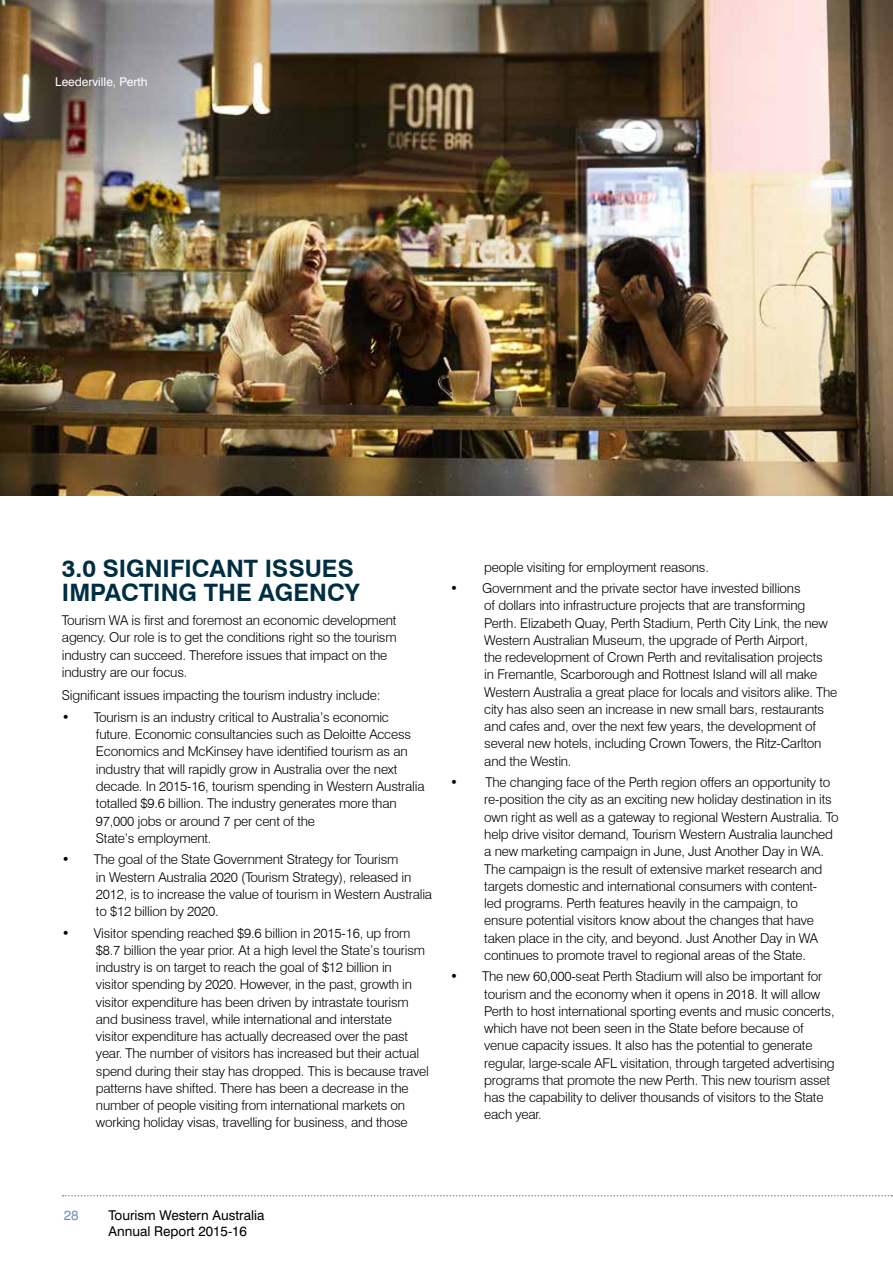
<style>
.page{position:relative;width:893px;height:1263px;background:#fff}
.page>*{position:absolute;margin:0;border:0;box-sizing:border-box;transform-origin:0 0}
.t1{font:700 24px/24px "Swiss 721 BT";color:#002e41}
.t2{font:300 13.5px/17.2px "Swiss 721 BT";letter-spacing:-.015em;color:#000}
.t3{font:13.5px/16.2px "Swiss 721 BT";color:#000}
.t4{font:13.5px "Swiss 721 BT";color:#6e91bc}
.t5{font:12px "Swiss 721 BT";color:#fff}
</style>
<div class="page">
<svg style="left:63px;top:1195px;width:829px;height:1px"></svg>
<img style="left:0;top:0;width:893px;height:495px">
<p class="t5" style="left:55px;top:74px;width:94px">Leederville, Perth</p>
<h1 class="t1" style="left:62px;top:557px;width:299px">3.0 SIGNIFICANT ISSUES<br>IMPACTING THE AGENCY</h1>
<p class="t2" style="left:62px;top:611px;width:336px">Tourism WA is first and foremost an economic development agency. Our role is to get the conditions right so the tourism industry can succeed. Therefore issues that impact on the industry are our focus.</p>
<p class="t2" style="left:62px;top:687px;width:320px">Significant issues impacting the tourism industry include:</p>
<p class="t2" style="left:96px;top:708px;width:330px;text-indent:-34px">• Tourism is an industry critical to Australia’s economic future. Economic consultancies such as Deloitte Access Economics and McKinsey have identified tourism as an industry that will rapidly grow in Australia over the next decade. In 2015-16, tourism spending in Western Australia totalled $9.6 billion. The industry generates more than 97,000 jobs or around 7 per cent of the<br>State’s employment.</p>
<p class="t2" style="left:96px;top:851px;width:338px;text-indent:-34px">• The goal of the State Government Strategy for Tourism<br>in Western Australia 2020 (Tourism Strategy), released in 2012, is to increase the value of tourism in Western Australia to $12 billion by 2020.</p>
<p class="t2" style="left:96px;top:924px;width:335px;text-indent:-34px">• Visitor spending reached $9.6 billion in 2015-16, up from $8.7 billion the year prior. At a high level the State’s tourism industry is on target to reach the goal of $12 billion in<br>visitor spending by 2020. However, in the past, growth in visitor expenditure has been driven by intrastate tourism and business travel, while international and interstate<br>visitor expenditure has actually decreased over the past year. The number of visitors has increased but their actual spend during their stay has dropped. This is because travel patterns have shifted. There has been a decrease in the number of people visiting from international markets on working holiday visas, travelling for business, and those</p>
<p class="t2" style="left:484px;top:558px;width:226px">people visiting for employment reasons.</p>
<p class="t2" style="left:484px;top:580px;width:355px;text-indent:-34px">• Government and the private sector have invested billions<br>of dollars into infrastructure projects that are transforming Perth. Elizabeth Quay, Perth Stadium, Perth City Link, the new Western Australian Museum, the upgrade of Perth Airport,<br>the redevelopment of Crown Perth and revitalisation projects<br>in Fremantle, Scarborough and Rottnest Island will all make Western Australia a great place for locals and visitors alike. The city has also seen an increase in new small bars, restaurants and cafes and, over the next few years, the development of several new hotels, including Crown Towers, the Ritz-Carlton and the Westin.</p>
<p class="t2" style="left:484px;top:774px;width:356px;text-indent:-34px">• The changing face of the Perth region offers an opportunity to re-position the city as an exciting new holiday destination in its own right as well as a gateway to regional Western Australia. To help drive visitor demand, Tourism Western Australia launched a new marketing campaign in June, Just Another Day in WA.<br>The campaign is the result of extensive market research and targets domestic and international consumers with content-<br>led programs. Perth features heavily in the campaign, to ensure potential visitors know about the changes that have taken place in the city, and beyond. Just Another Day in WA continues to promote travel to regional areas of the State.</p>
<p class="t2" style="left:484px;top:968px;width:352px;text-indent:-34px">• The new 60,000-seat Perth Stadium will also be important for tourism and the economy when it opens in 2018. It will allow Perth to host international sporting events and music concerts, which have not been seen in the State before because of venue capacity issues. It also has the potential to generate regular, large-scale AFL visitation, through targeted advertising programs that promote the new Perth. This new tourism asset has the capability to deliver thousands of visitors to the State each year.</p>
<p class="t4" style="left:64px;top:1207px;width:16px">28</p>
<p class="t3" style="left:108px;top:1207px;width:158px">Tourism Western Australia<br>Annual Report 2015-16</p>
</div>
